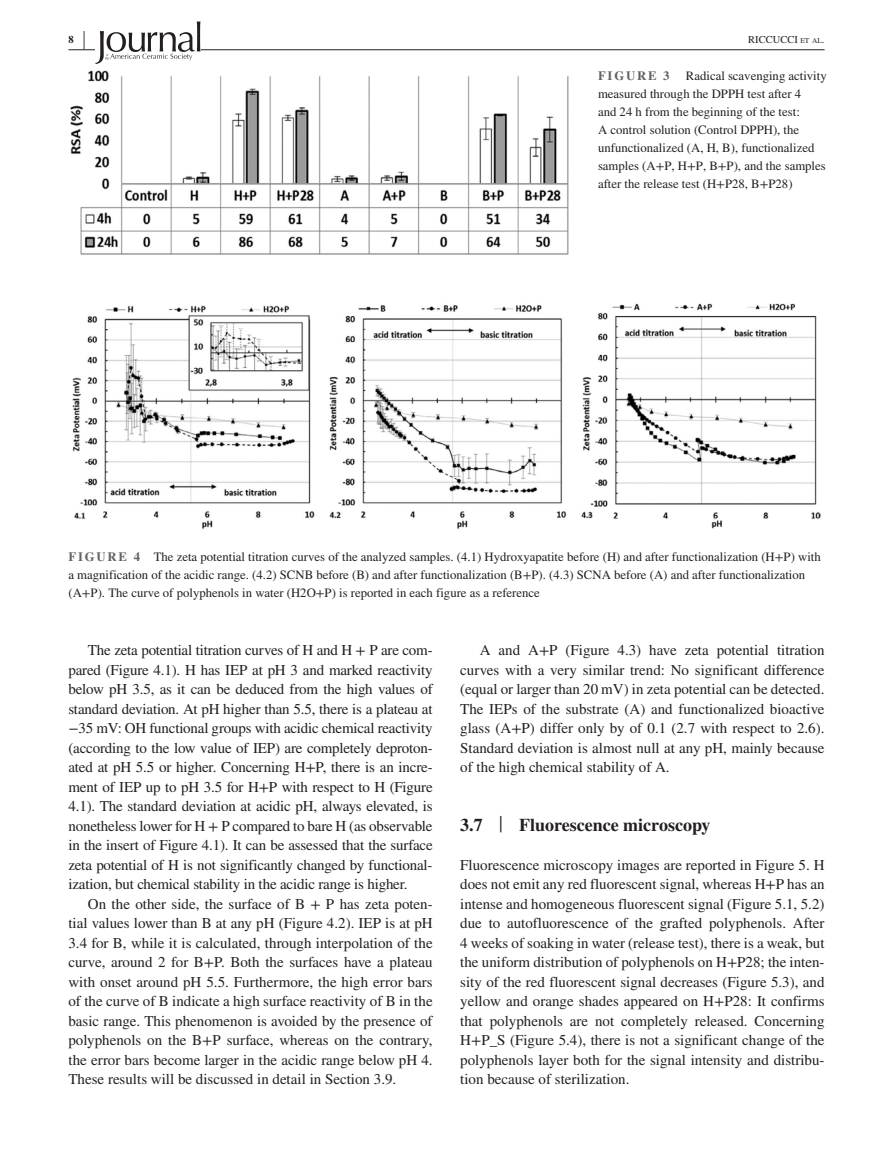
<style>
.page{position:relative;width:893px;height:1174px;background:#fff}
.page>*{position:absolute;margin:0;border:0;box-sizing:border-box;transform-origin:0 0}
.t1{font:700 25.95px "STIX";color:#231f20;scale:.36 1}
.t2{font:700 18px "STIX";color:#231f20}
.t3{font:15px/19.5px "STIX";color:#231f20;text-align:justify}
.t4{font:12.75px/18px "STIX";color:#231f20}
.t5{font:700 12.75px "STIX";letter-spacing:.14em;color:#636366}
.t6{font:10.5px "STIX";color:#231f20}
.t7{font:700 10.5px "STIX";color:#231f20}
.s1{font-size:7.35px}
.s2{font-weight:700;color:#636366}
.s3{font-weight:400;font-size:23.7px}
</style>
<div class="page">
<hr style="left:68px;top:49px;width:756px;height:1px;background:#231f20">
<svg style="left:95px;top:21px;width:105px;height:43px"></svg>
<img style="left:71px;top:70px;width:497px;height:185px">
<img style="left:72px;top:303px;width:749px;height:225px">
<p class="t7" style="left:68px;top:33px;width:7px">8</p>
<h1 class="t1" style="left:83px;top:25px;width:7px">|</h1>
<p class="t6" style="left:748px;top:32px;width:78px">RICCUCCI <span class="s1">et al</span>.</p>
<p class="t5" style="left:598px;top:68px;width:73px">FIGURE 3</p>
<p class="t4" style="left:598px;top:67px;width:230px;text-indent:88px">Radical scavenging activity measured through the DPPH test after 4<br>and 24 h from the beginning of the test:<br>A control solution (Control DPPH), the unfunctionalized (A, H, B), functionalized samples (A+P, H+P, B+P), and the samples after the release test (H+P28, B+P28)</p>
<p class="t4" style="left:68px;top:548px;width:754px"><span class="s2">FIGURE 4</span> The zeta potential titration curves of the analyzed samples. (4.1) Hydroxyapatite before (H) and after functionalization (H+P) with a magnification of the acidic range. (4.2) SCNB before (B) and after functionalization (B+P). (4.3) SCNA before (A) and after functionalization (A+P). The curve of polyphenols in water (H2O+P) is reported in each figure as a reference</p>
<p class="t3" style="left:68px;top:641px;width:366px;text-indent:20px">The zeta potential titration curves of H and H + P are com&shy;pared (Figure 4.1). H has IEP at pH 3 and marked reactivity below pH 3.5, as it can be deduced from the high values of standard deviation. At pH higher than 5.5, there is a plateau at −35 mV: OH functional groups with acidic chemical reactivity (according to the low value of IEP) are completely deproton&shy;ated at pH 5.5 or higher. Concerning H+P, there is an incre&shy;ment of IEP up to pH 3.5 for H+P with respect to H (Figure 4.1). The standard deviation at acidic pH, always elevated, is nonetheless lower for H + P compared to bare H (as observable in the insert of Figure 4.1). It can be assessed that the surface zeta potential of H is not significantly changed by functional&shy;ization, but chemical stability in the acidic range is higher.</p>
<p class="t3" style="left:68px;top:895px;width:366px;text-indent:20px">On the other side, the surface of B + P has zeta poten&shy;tial values lower than B at any pH (Figure 4.2). IEP is at pH 3.4 for B, while it is calculated, through interpolation of the curve, around 2 for B+P. Both the surfaces have a plateau with onset around pH 5.5. Furthermore, the high error bars of the curve of B indicate a high surface reactivity of B in the basic range. This phenomenon is avoided by the presence of polyphenols on the B+P surface, whereas on the contrary, the error bars become larger in the acidic range below pH 4.<br>These results will be discussed in detail in Section 3.9.</p>
<p class="t3" style="left:460px;top:641px;width:366px;text-indent:20px">A and A+P (Figure 4.3) have zeta potential titration curves with a very similar trend: No significant difference (equal or larger than 20 mV) in zeta potential can be detected.<br>The IEPs of the substrate (A) and functionalized bioactive glass (A+P) differ only by of 0.1 (2.7 with respect to 2.6).<br>Standard deviation is almost null at any pH, mainly because of the high chemical stability of A.</p>
<p class="t2" style="left:460px;top:814px;width:252px">3.7 <span class="s3">|</span> Fluorescence microscopy</p>
<p class="t3" style="left:460px;top:856px;width:366px">Fluorescence microscopy images are reported in Figure 5. H does not emit any red fluorescent signal, whereas H+P has an intense and homogeneous fluorescent signal (Figure 5.1, 5.2) due to autofluorescence of the grafted polyphenols. After 4 weeks of soaking in water (release test), there is a weak, but the uniform distribution of polyphenols on H+P28; the inten&shy;sity of the red fluorescent signal decreases (Figure 5.3), and yellow and orange shades appeared on H+P28: It confirms that polyphenols are not completely released. Concerning H+P_S (Figure 5.4), there is not a significant change of the polyphenols layer both for the signal intensity and distribu&shy;tion because of sterilization.</p>
</div>
